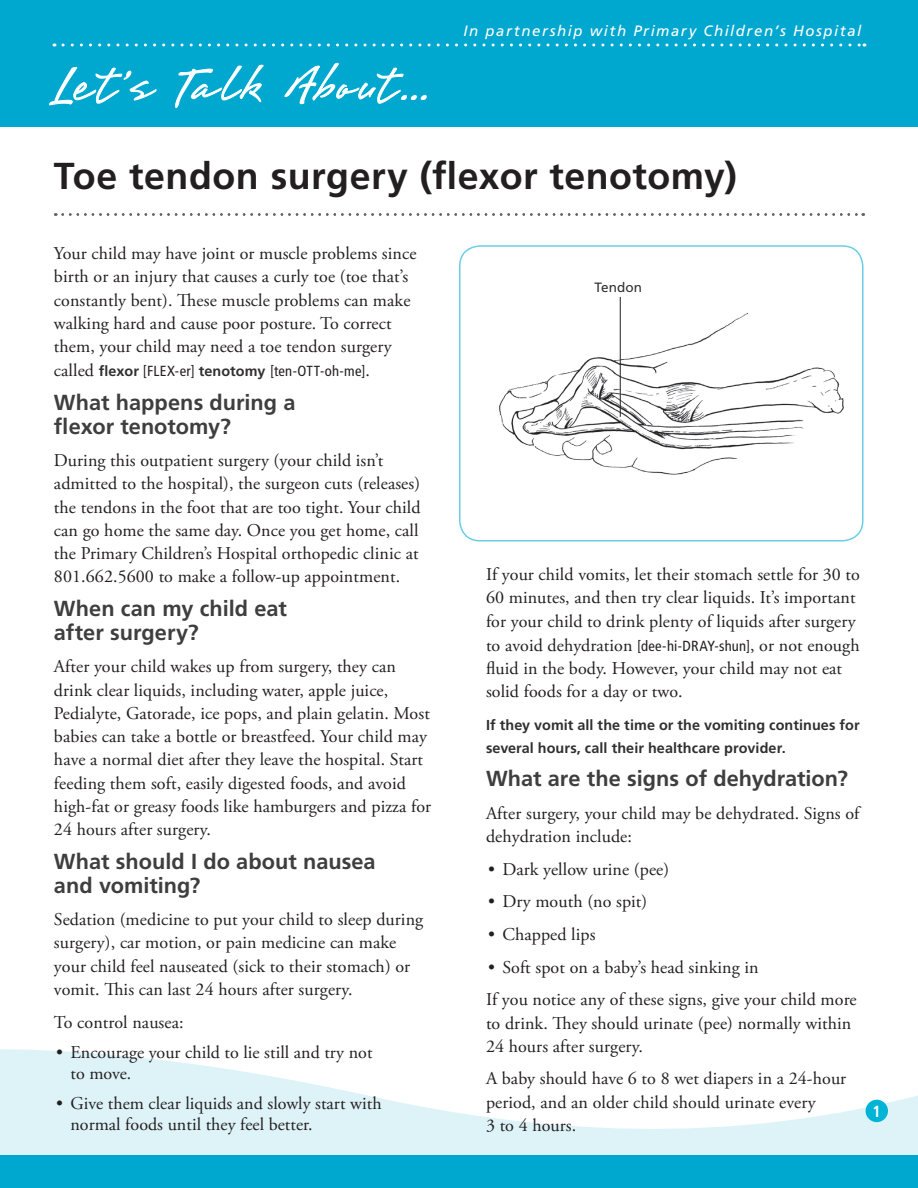
<style>
.page{position:relative;width:918px;height:1188px;background:#fff}
.page>*{position:absolute;margin:0;border:0;box-sizing:border-box;transform-origin:0 0}
.Title__h1{font:700 37.5px "Frutiger LT Std";letter-spacing:.01em;color:#231f20}
.Main{font:700 21.75px/24px "Frutiger LT Std";color:#3e3e3f}
.Main-2{font:18px/23.2px "Adobe Garamond Pro";letter-spacing:.005em;color:#231f20}
.Page_Number{font:700 condensed 16.2px "Frutiger LT Std";color:#fff}
.t1{font:italic 15px "Frutiger LT Std";letter-spacing:.105em;color:#fff}
.Main-3{font:condensed 14.7px "Frutiger LT Std";letter-spacing:.015em;color:#231f20}
.Main-4{font:700 14.4px/23.2px "Frutiger LT Std";letter-spacing:.005em;color:#312f30}
.Illustration_labels{font:13.5px "Frutiger LT Std";letter-spacing:.005em;color:#312f30}
.s1{font-family:"Adobe Garamond Pro";font-stretch:normal;font-size:18px}
.s2{font-weight:700;font-stretch:normal;font-size:14.4px;color:#312f30}
.s3{font-family:"Frutiger LT Std";font-stretch:condensed;font-size:14.7px}
</style>
<div class="page">
<svg style="left:0;top:1049px;width:918px;height:107px;fill:#def3f8"></svg>
<div style="left:866px;top:1100px;width:22px;height:22px;background:#00b4d6;border-radius:50%"></div>
<div style="left:0;top:1156px;width:918px;height:32px;background:#00a7cf"></div>
<div style="left:0;top:0;width:918px;height:127px;background:#00a7cf"></div>
<svg style="left:63px;top:44px;width:802px;height:2px"></svg>
<svg style="left:49px;top:63px;width:378px;height:45px"></svg>
<svg style="left:63px;top:213px;width:801px;height:3px"></svg>
<img style="left:499px;top:297px;width:345px;height:178px">
<div style="left:459px;top:245px;width:405px;height:297px;border:2px solid #68cfe5;border-radius:20px"></div>
<hr style="left:620px;top:297px;width:1px;height:120px;background:#231f20">
<p class="t1" style="left:463px;top:22px;width:399px">In partnership with Primary Children’s Hospital</p>
<p class="Title__h1" style="left:54px;top:154px;width:685px">Toe tendon surgery (flexor tenotomy)</p>
<p class="Main-2" style="left:54px;top:243px;width:364px">Your child may have joint or muscle problems since birth or an injury that causes a curly toe (toe that’s constantly bent). These muscle problems can make walking hard and cause poor posture. To correct them, your child may need a toe tendon surgery</p>
<p class="Main-3" style="left:54px;top:363px;width:317px"><span class="s1">called</span> <span class="s2">flexor</span> [FLEX-er] <span class="s2">tenotomy</span> [ten-OTT-oh-me]<span class="s1">.</span></p>
<p class="Main" style="left:54px;top:390px;width:243px">What happens during a flexor tenotomy?</p>
<p class="Main-2" style="left:54px;top:450px;width:368px">During this outpatient surgery (your child isn’t admitted to the hospital), the surgeon cuts (releases) the tendons in the foot that are too tight. Your child can go home the same day. Once you get home, call the Primary Children’s Hospital orthopedic clinic at 801.662.5600 to make a follow-up appointment.</p>
<p class="Main" style="left:54px;top:596px;width:235px">When can my child eat after surgery?</p>
<p class="Main-2" style="left:54px;top:656px;width:379px">After your child wakes up from surgery, they can drink clear liquids, including water, apple juice, Pedialyte, Gatorade, ice pops, and plain gelatin. Most babies can take a bottle or breastfeed. Your child may have a normal diet after they leave the hospital. Start feeding them soft, easily digested foods, and avoid high-fat or greasy foods like hamburgers and pizza for 24 hours after surgery.</p>
<p class="Main" style="left:54px;top:849px;width:323px">What should I do about nausea and vomiting?</p>
<p class="Main-2" style="left:54px;top:909px;width:371px">Sedation (medicine to put your child to sleep during surgery), car motion, or pain medicine can make your child feel nauseated (sick to their stomach) or vomit. This can last 24 hours after surgery.</p>
<p class="Main-2" style="left:54px;top:1011px;width:131px">To control nausea:</p>
<p class="Main-2" style="left:70px;top:1042px;width:304px;line-height:21px;text-indent:-14px">• Encourage your child to lie still and try not to move.</p>
<p class="Main-2" style="left:70px;top:1093px;width:313px;line-height:21px;text-indent:-14px">• Give them clear liquids and slowly start with normal foods until they feel better.</p>
<p class="Illustration_labels" style="left:594px;top:280px;width:49px">Tendon</p>
<p class="Main-2" style="left:486px;top:563px;width:376px">If your child vomits, let their stomach settle for 30 to 60 minutes, and then try clear liquids. It’s important for your child to drink plenty of liquids after surgery to avoid dehydration <span class="s3">[dee-hi-DRAY-shun]</span>, or not enough fluid in the body. However, your child may not eat solid foods for a day or two.</p>
<p class="Main-4" style="left:486px;top:713px;width:375px">If they vomit all the time or the vomiting continues for several hours, call their healthcare provider.</p>
<p class="Main" style="left:486px;top:767px;width:363px">What are the signs of dehydration?</p>
<p class="Main-2" style="left:486px;top:802px;width:375px">After surgery, your child may be dehydrated. Signs of dehydration include:</p>
<p class="Main-2" style="left:488px;top:858px;width:182px">• Dark yellow urine (pee)</p>
<p class="Main-2" style="left:488px;top:891px;width:161px">• Dry mouth (no spit)</p>
<p class="Main-2" style="left:488px;top:923px;width:109px">• Chapped lips</p>
<p class="Main-2" style="left:488px;top:956px;width:272px">• Soft spot on a baby’s head sinking in</p>
<p class="Main-2" style="left:486px;top:989px;width:372px">If you notice any of these signs, give your child more to drink. They should urinate (pee) normally within<br>24 hours after surgery.</p>
<p class="Main-2" style="left:486px;top:1068px;width:362px">A baby should have 6 to 8 wet diapers in a 24-hour period, and an older child should urinate every<br>3 to 4 hours.</p>
<p class="Page_Number" style="left:873px;top:1102px;width:10px">1</p>
</div>
